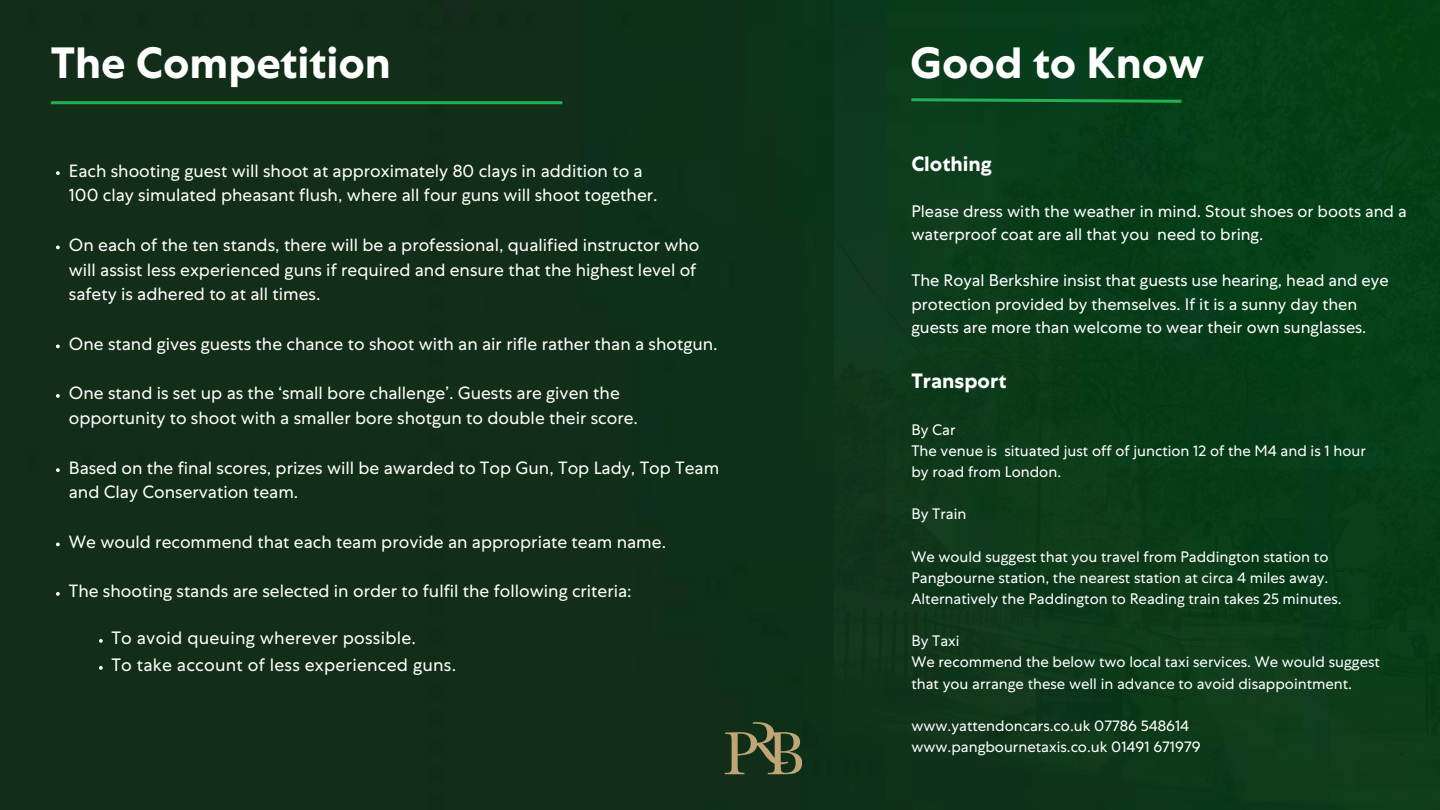
<style>
.page{position:relative;width:1440px;height:810px;background:#fff}
.page>*{position:absolute;margin:0;border:0;box-sizing:border-box;transform-origin:0 0}
.t1{font:700 43.7px "Centra No 1";color:#fff}
.t2{font:700 20.7px "Centra No 1";color:#fff}
.t3{font:17.9px/27px "Centra No 1";letter-spacing:.015em;color:#fff}
.t4{font:17.7px/24.8px "Centra No 1";color:#fff}
.t5{font:16.7px/23.3px "Centra No 1";color:#fff}
.t6{font:15.2px/21.1px "Centra No 1";color:#fff}
</style>
<div class="page">
<div style="left:0;top:0;width:834px;height:810px;background:#122e18"></div>
<img style="left:834px;top:0;width:606px;height:810px">
<svg style="left:56px;top:171px;width:4px;height:4px"></svg>
<svg style="left:56px;top:246px;width:4px;height:3px"></svg>
<svg style="left:56px;top:345px;width:4px;height:3px"></svg>
<svg style="left:56px;top:394px;width:4px;height:4px"></svg>
<svg style="left:56px;top:468px;width:4px;height:4px"></svg>
<svg style="left:56px;top:543px;width:4px;height:3px"></svg>
<svg style="left:56px;top:592px;width:4px;height:4px"></svg>
<hr style="left:51px;top:101px;width:511px;height:3px;background:#24b153">
<svg style="left:908px;top:97px;width:276px;height:7px;background:#136d32"></svg>
<svg style="left:725px;top:722px;width:77px;height:52px;background:#475435"></svg>
<svg style="left:99px;top:639px;width:4px;height:4px"></svg>
<svg style="left:99px;top:666px;width:4px;height:4px"></svg>
<h1 class="t1" style="left:51px;top:35px;width:342px">The Competition</h1>
<p class="t4" style="left:69px;top:161px;width:590px">Each shooting guest will shoot at approximately 80 clays in addition to a<br>100 clay simulated pheasant flush, where all four guns will shoot together.</p>
<p class="t4" style="left:69px;top:235px;width:632px">On each of the ten stands, there will be a professional, qualified instructor who will assist less experienced guns if required and ensure that the highest level of safety is adhered to at all times.</p>
<p class="t4" style="left:69px;top:334px;width:650px">One stand gives guests the chance to shoot with an air rifle rather than a shotgun.</p>
<p class="t4" style="left:69px;top:383px;width:571px">One stand is set up as the ‘small bore challenge’. Guests are given the opportunity to shoot with a smaller bore shotgun to double their score.</p>
<p class="t4" style="left:69px;top:458px;width:652px">Based on the final scores, prizes will be awarded to Top Gun, Top Lady, Top Team and Clay Conservation team.</p>
<p class="t4" style="left:69px;top:532px;width:599px">We would recommend that each team provide an appropriate team name.</p>
<p class="t4" style="left:69px;top:581px;width:564px">The shooting stands are selected in order to fulfil the following criteria:</p>
<p class="t3" style="left:111px;top:627px;width:346px">To avoid queuing wherever possible.<br>To take account of less experienced guns.</p>
<h1 class="t1" style="left:910px;top:35px;width:295px">Good to Know</h1>
<p class="t2" style="left:911px;top:150px;width:82px">Clothing</p>
<p class="t5" style="left:911px;top:202px;width:497px">Please dress with the weather in mind. Stout shoes or boots and a waterproof coat are all that you need to bring.</p>
<p class="t5" style="left:911px;top:272px;width:479px">The Royal Berkshire insist that guests use hearing, head and eye protection provided by themselves. If it is a sunny day then guests are more than welcome to wear their own sunglasses.</p>
<p class="t2" style="left:911px;top:367px;width:97px">Transport</p>
<p class="t6" style="left:911px;top:421px;width:456px">By Car<br>The venue is situated just off of junction 12 of the M4 and is 1 hour by road from London.</p>
<p class="t6" style="left:911px;top:506px;width:57px">By Train</p>
<p class="t6" style="left:911px;top:548px;width:432px">We would suggest that you travel from Paddington station to<br>Pangbourne station, the nearest station at circa 4 miles away.<br>Alternatively the Paddington to Reading train takes 25 minutes.</p>
<p class="t6" style="left:911px;top:633px;width:470px">By Taxi<br>We recommend the below two local taxi services. We would suggest that you arrange these well in advance to avoid disappointment.</p>
<p class="t6" style="left:911px;top:717px;width:291px">www.yattendoncars.co.uk 07786 548614 www.pangbournetaxis.co.uk 01491 671979</p>
</div>
